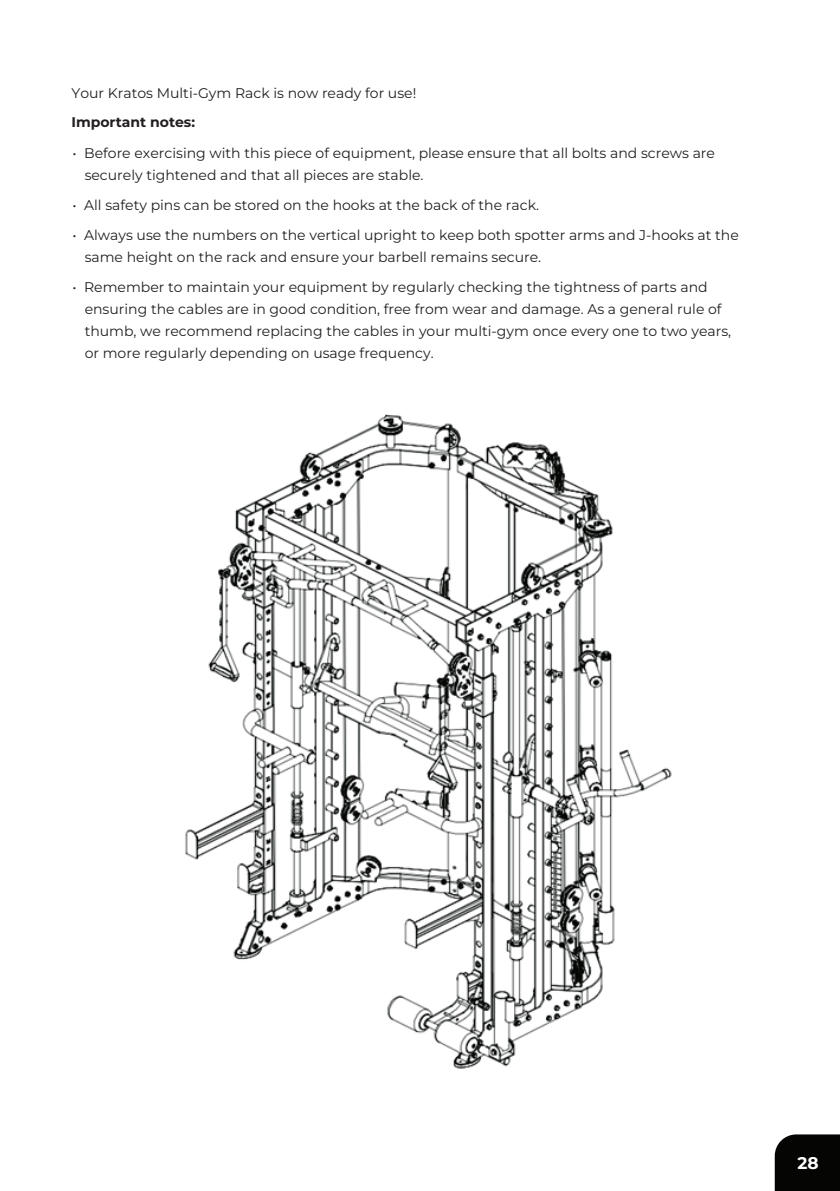
<style>
.page{position:relative;width:840px;height:1191px;background:#fff}
.page>*{position:absolute;margin:0;border:0;box-sizing:border-box;transform-origin:0 0}
.t1{font:700 17px "Montserrat";color:#fff}
.t2{font:100 14px/22px "Montserrat";color:#231f20}
.t3{font:700 14px "Montserrat";color:#231f20}
</style>
<div class="page">
<div style="left:774px;top:1134px;width:65px;height:57px;background:#050504"></div>
<img style="left:185px;top:414px;width:487px;height:655px">
<p class="t2" style="left:71px;top:82px;width:346px">Your Kratos Multi-Gym Rack is now ready for use!</p>
<p class="t3" style="left:71px;top:113px;width:125px">Important notes:</p>
<p class="t2" style="left:85px;top:141px;width:631px;text-indent:-12px">• Before exercising with this piece of equipment, please ensure that all bolts and screws are securely tightened and that all pieces are stable.</p>
<p class="t2" style="left:73px;top:193px;width:467px">• All safety pins can be stored on the hooks at the back of the rack.</p>
<p class="t2" style="left:85px;top:223px;width:655px;text-indent:-12px">• Always use the numbers on the vertical upright to keep both spotter arms and J-hooks at the same height on the rack and ensure your barbell remains secure.</p>
<p class="t2" style="left:85px;top:275px;width:647px;text-indent:-12px">• Remember to maintain your equipment by regularly checking the tightness of parts and ensuring the cables are in good condition, free from wear and damage. As a general rule of thumb, we recommend replacing the cables in your multi-gym once every one to two years, or more regularly depending on usage frequency.</p>
<p class="t1" style="left:797px;top:1150px;width:23px">28</p>
</div>
